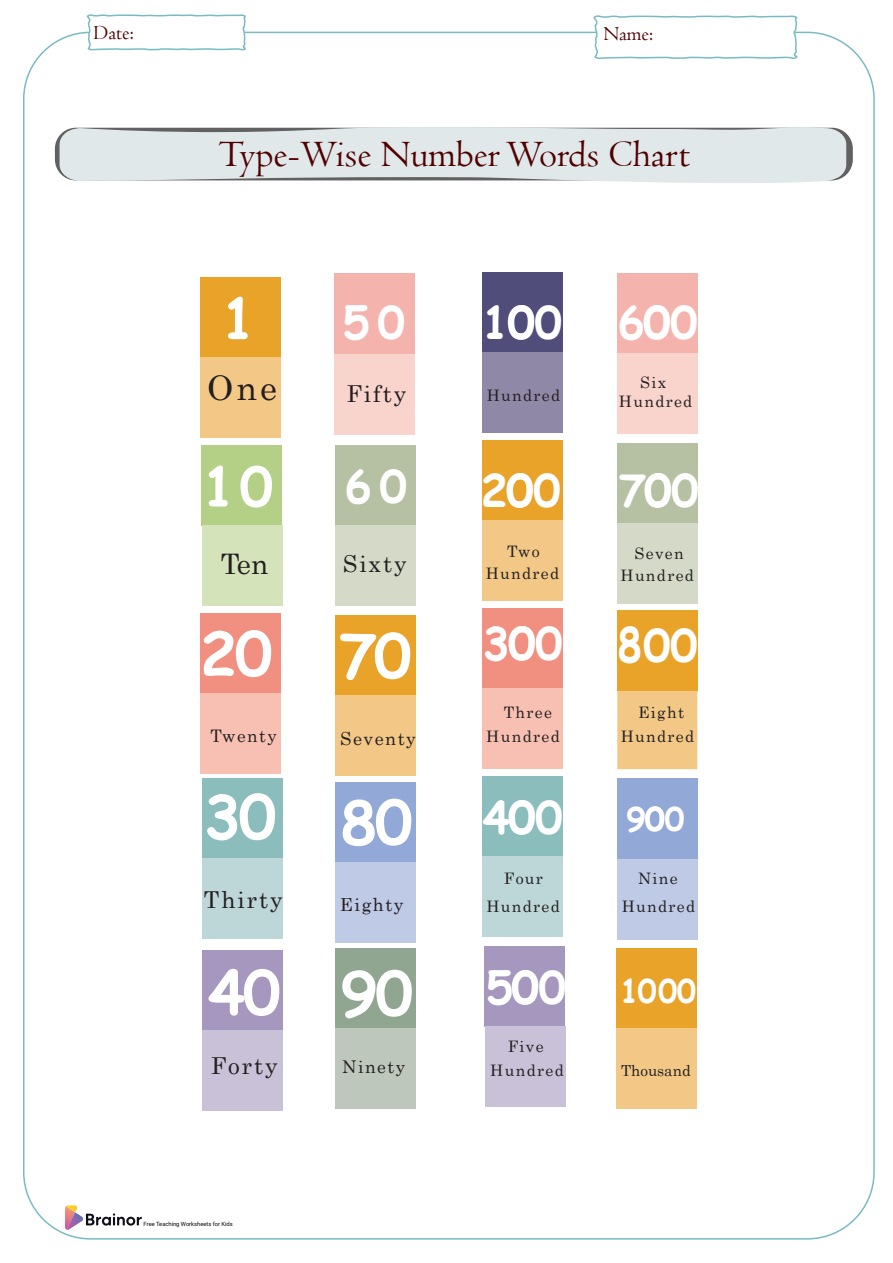
<style>
.page{position:relative;width:893px;height:1263px;background:#fff}
.page>*{position:absolute;margin:0;border:0;box-sizing:border-box;transform-origin:0 0}
.t1{font:700 60.45px "Comic Sans MS";letter-spacing:-.03em;color:#fff}
.t2{font:700 55.8px "Comic Sans MS";color:#fff}
.t3{font:700 53.85px "Comic Sans MS";color:#fff}
.t4{font:700 44.25px "Comic Sans MS";color:#fff}
.t5{font:38.55px "Centaur";color:#510000}
.t6{font:33.9px "Century";color:#231f20}
.t7{font:700 32.1px "Comic Sans MS";color:#fff;scale:.96 1}
.t8{font:700 32.1px "Comic Sans MS";color:#fff}
.t9{font:28.2px "Century";color:#231f20}
.t10{font:23.25px "Century";letter-spacing:.085em;color:#231f20}
.t11{font:20.55px "Centaur";color:#510000}
.t12{font:18px "Century";letter-spacing:.085em;color:#231f20}
.t13{font:17.55px "Century";letter-spacing:.085em;color:#231f20}
.t14{font:17.25px "Century";letter-spacing:.085em;color:#231f20}
.t15{font:15.75px "Century";letter-spacing:.085em;color:#231f20}
.t16{font:15.15px "Century";color:#231f20}
.t17{font:5.85px "Roboto";color:#050504}
.s1{font-size:46.95px}
</style>
<div class="page">
<div style="left:201px;top:277px;width:80px;height:80px;background:#e9a329"></div>
<div style="left:201px;top:357px;width:80px;height:80px;background:#f3c887"></div>
<svg style="left:591px;top:15px;width:209px;height:44px"></svg>
<svg style="left:85px;top:14px;width:163px;height:37px"></svg>
<svg style="left:60px;top:127px;width:786px;height:56px;background:#dae2e3"></svg>
<svg style="left:65px;top:1205px;width:77px;height:25px"></svg>
<div style="left:202px;top:446px;width:80px;height:80px;background:#b4d086"></div>
<div style="left:201px;top:613px;width:80px;height:80px;background:#f19080"></div>
<div style="left:202px;top:778px;width:80px;height:80px;background:#8bbdbd"></div>
<div style="left:336px;top:615px;width:80px;height:80px;background:#e9a329"></div>
<div style="left:335px;top:783px;width:81px;height:80px;background:#92a8d6"></div>
<div style="left:201px;top:693px;width:80px;height:80px;background:#f8c0b2"></div>
<div style="left:202px;top:858px;width:80px;height:80px;background:#bdd7d8"></div>
<div style="left:336px;top:695px;width:80px;height:80px;background:#f3c887"></div>
<div style="left:336px;top:863px;width:80px;height:80px;background:#bfcae6"></div>
<div style="left:482px;top:608px;width:80px;height:81px;background:#f19080"></div>
<div style="left:482px;top:776px;width:80px;height:80px;background:#8bbdbd"></div>
<div style="left:617px;top:611px;width:81px;height:80px;background:#e9a329"></div>
<div style="left:617px;top:779px;width:80px;height:80px;background:#92a8d6"></div>
<div style="left:482px;top:689px;width:80px;height:80px;background:#f8c0b2"></div>
<div style="left:482px;top:856px;width:80px;height:81px;background:#bdd7d8"></div>
<div style="left:617px;top:691px;width:80px;height:78px;background:#f3c887"></div>
<div style="left:617px;top:859px;width:81px;height:80px;background:#bfcae6"></div>
<div style="left:202px;top:526px;width:80px;height:80px;background:#d4e3b9"></div>
<div style="left:202px;top:950px;width:80px;height:80px;background:#a697be"></div>
<div style="left:335px;top:948px;width:80px;height:80px;background:#91a691"></div>
<div style="left:202px;top:1030px;width:80px;height:80px;background:#c8c1d8"></div>
<div style="left:336px;top:1028px;width:80px;height:80px;background:#bec7bc"></div>
<div style="left:485px;top:947px;width:80px;height:80px;background:#a697be"></div>
<div style="left:616px;top:948px;width:80px;height:80px;background:#e9a329"></div>
<div style="left:485px;top:1027px;width:80px;height:80px;background:#c8c1d8"></div>
<div style="left:617px;top:1028px;width:80px;height:80px;background:#f3c887"></div>
<div style="left:335px;top:274px;width:80px;height:80px;background:#f5b3ad"></div>
<div style="left:336px;top:446px;width:80px;height:80px;background:#b6c1a3"></div>
<div style="left:483px;top:273px;width:80px;height:80px;background:#504d7a"></div>
<div style="left:482px;top:441px;width:80px;height:80px;background:#e9a329"></div>
<div style="left:335px;top:354px;width:80px;height:80px;background:#f9d4cd"></div>
<div style="left:336px;top:526px;width:80px;height:80px;background:#d4dac7"></div>
<div style="left:483px;top:353px;width:80px;height:80px;background:#9088a7"></div>
<div style="left:482px;top:521px;width:80px;height:80px;background:#f3c887"></div>
<div style="left:617px;top:274px;width:80px;height:80px;background:#f5b3ad"></div>
<div style="left:617px;top:443px;width:80px;height:80px;background:#b6c1a3"></div>
<div style="left:617px;top:354px;width:81px;height:80px;background:#f9d4cd"></div>
<div style="left:617px;top:523px;width:80px;height:80px;background:#d4dac7"></div>
<h3 class="t11" style="left:94px;top:20px;width:42px">Date:</h3>
<h3 class="t11" style="left:603px;top:21px;width:51px">Name:</h3>
<h3 class="t5" style="left:219px;top:131px;width:473px">Type-Wise Number Words Chart</h3>
<h2 class="t2" style="left:222px;top:278px;width:36px">1</h2>
<h3 class="t6" style="left:207px;top:359px;width:71px">One</h3>
<h3 class="t4" style="left:343px;top:291px;width:64px">50</h3>
<h3 class="t10" style="left:346px;top:374px;width:62px">Fifty</h3>
<h3 class="t4" style="left:482px;top:290px;width:81px">100</h3>
<p class="t15" style="left:487px;top:382px;width:75px">Hundred</p>
<h3 class="t4" style="left:618px;top:290px;width:81px">600</h3>
<p class="t15" style="left:640px;top:369px;width:28px">Six</p>
<p class="t15" style="left:619px;top:388px;width:75px">Hundred</p>
<h3 class="t3" style="left:202px;top:447px;width:72px">10</h3>
<h3 class="t4" style="left:345px;top:454px;width:64px">60</h3>
<h3 class="t4" style="left:481px;top:458px;width:81px">200</h3>
<h3 class="t4" style="left:619px;top:458px;width:81px">700</h3>
<h3 class="t9" style="left:221px;top:540px;width:49px">Ten</h3>
<h3 class="t10" style="left:343px;top:544px;width:65px">Sixty</h3>
<p class="t15" style="left:507px;top:538px;width:34px">Two</p>
<p class="t15" style="left:486px;top:560px;width:75px">Hundred</p>
<p class="t15" style="left:635px;top:540px;width:51px">Seven</p>
<p class="t15" style="left:620px;top:562px;width:75px">Hundred</p>
<h1 class="t1" style="left:200px;top:609px;width:73px">20</h1>
<h1 class="t1" style="left:339px;top:611px;width:73px">70</h1>
<h3 class="t4" style="left:483px;top:612px;width:81px">300</h3>
<h3 class="t4" style="left:617px;top:613px;width:82px"><span class="s1">8</span>00</h3>
<p class="t15" style="left:504px;top:699px;width:50px">Three</p>
<p class="t15" style="left:638px;top:699px;width:47px">Eight</p>
<p class="t14" style="left:210px;top:721px;width:68px">Twenty</p>
<p class="t12" style="left:340px;top:723px;width:77px">Seventy</p>
<p class="t15" style="left:486px;top:723px;width:75px">Hundred</p>
<p class="t15" style="left:621px;top:723px;width:75px">Hundred</p>
<h1 class="t1" style="left:204px;top:772px;width:73px">30</h1>
<h1 class="t1" style="left:340px;top:778px;width:73px">80</h1>
<h3 class="t4" style="left:483px;top:785px;width:81px">400</h3>
<h3 class="t8" style="left:626px;top:796px;width:59px">900</h3>
<p class="t15" style="left:504px;top:865px;width:41px">Four</p>
<p class="t15" style="left:638px;top:865px;width:41px">Nine</p>
<h3 class="t10" style="left:204px;top:880px;width:80px">Thirty</h3>
<p class="t12" style="left:340px;top:890px;width:65px">Eighty</p>
<p class="t15" style="left:486px;top:892px;width:75px">Hundred</p>
<p class="t15" style="left:622px;top:892px;width:75px">Hundred</p>
<h1 class="t1" style="left:208px;top:948px;width:73px">40</h1>
<h1 class="t1" style="left:341px;top:949px;width:73px">90</h1>
<h3 class="t4" style="left:486px;top:955px;width:81px">500</h3>
<h3 class="t7" style="left:620px;top:968px;width:80px">1000</h3>
<p class="t15" style="left:508px;top:1033px;width:37px">Five</p>
<h3 class="t10" style="left:211px;top:1046px;width:68px">Forty</h3>
<p class="t13" style="left:342px;top:1052px;width:64px">Ninety</p>
<p class="t15" style="left:490px;top:1057px;width:75px">Hundred</p>
<p class="t16" style="left:621px;top:1058px;width:71px">Thousand</p>
<p class="t17" style="left:144px;top:1219px;width:91px">Free Teaching Worksheets for Kids</p>
</div>
